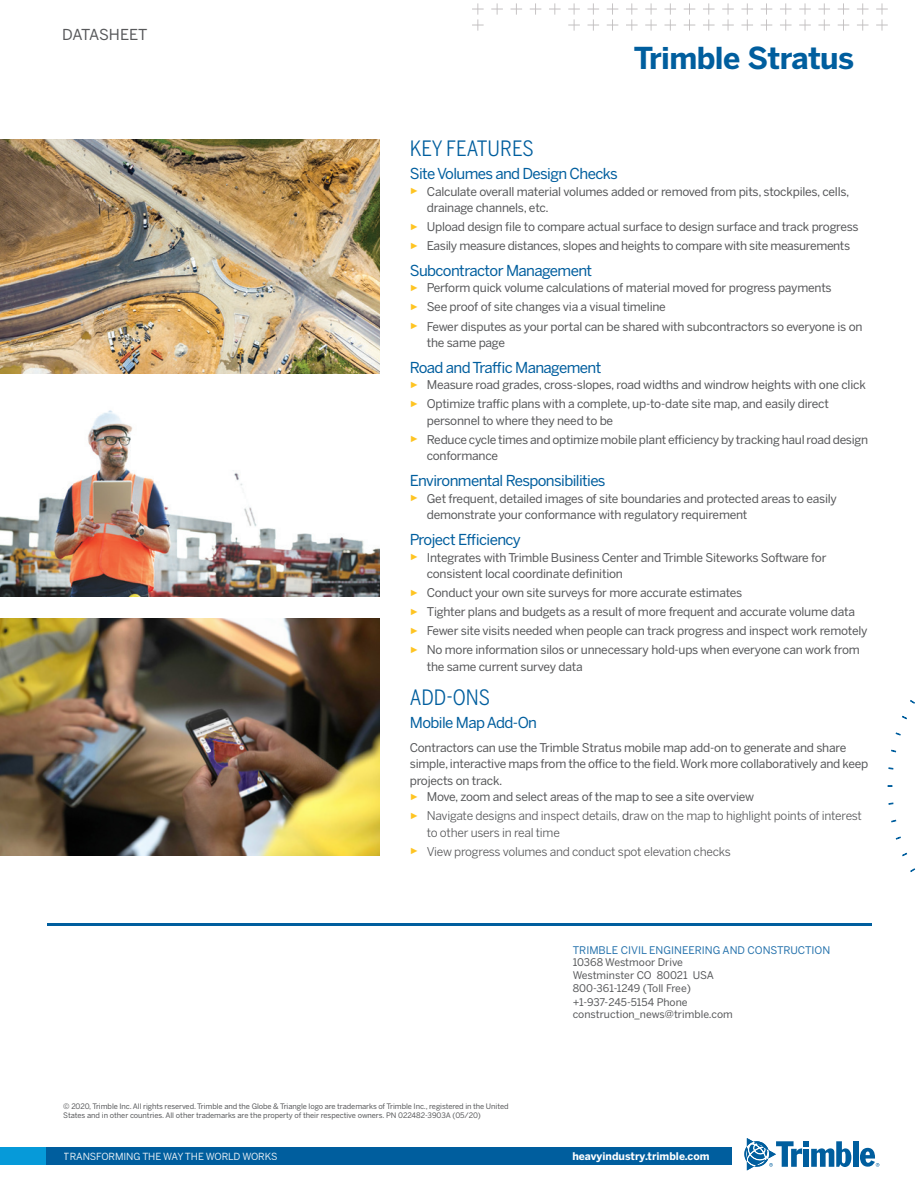
<style>
.page{position:relative;width:918px;height:1188px;background:#fff}
.page>*{position:absolute;margin:0;border:0;box-sizing:border-box;transform-origin:0 0}
.CoverHeadingBack{font:700 30px "Benton Sans";letter-spacing:-.02em;color:#005e9e}
.BodyHeading1_CAPS{font:21px "Benton Sans Condensed";color:#005e9e}
.BodyHeading2{font:15px "Benton Sans";letter-spacing:-.04em;color:#005e9e}
.t1{font:15px "Benton Sans";letter-spacing:-.01em;color:#57585a}
.BodyHeading2-2{font:12px/16.5px "Benton Sans";letter-spacing:-.02em;color:#57585a}
.t2{font:12px/16.5px "Benton Sans";letter-spacing:-.02em;color:#57585a}
.AddressLine{font:10.5px "Benton Sans";color:#57585a}
.AddressHeading{font:10.5px "Benton Sans";color:#2572ac}
.WebaddressInFooterLi{font:700 10.5px "Benton Sans";color:#fff}
.t3{font:9.75px "Benton Sans";letter-spacing:-.01em;color:#fff}
.CopyrightLine{font:7.5px "Benton Sans";letter-spacing:-.01em;color:#57585a}
.s1{font-family:"Arial";font-size:9px;color:#fec422}
.s2{font-style:inherit}
</style>
<div class="page">
<svg style="left:472px;top:3px;width:416px;height:28px"></svg>
<svg style="left:910px;top:868px;width:5px;height:4px"></svg>
<svg style="left:902px;top:853px;width:5px;height:4px"></svg>
<svg style="left:896px;top:836px;width:5px;height:4px"></svg>
<svg style="left:891px;top:820px;width:5px;height:3px"></svg>
<svg style="left:888px;top:802px;width:6px;height:3px"></svg>
<svg style="left:888px;top:767px;width:6px;height:3px"></svg>
<svg style="left:891px;top:749px;width:5px;height:4px"></svg>
<svg style="left:895px;top:732px;width:6px;height:4px"></svg>
<svg style="left:902px;top:716px;width:5px;height:4px"></svg>
<svg style="left:910px;top:700px;width:5px;height:4px"></svg>
<img style="left:0;top:410px;width:380px;height:186px">
<img style="left:0;top:139px;width:380px;height:235px">
<img style="left:0;top:618px;width:380px;height:238px">
<div style="left:853px;top:1141px;width:5px;height:26px;background:#005e9e"></div>
<svg style="left:744px;top:1138px;width:107px;height:32px"></svg>
<svg style="left:860px;top:1148px;width:19px;height:19px"></svg>
<div style="left:0;top:1147px;width:730px;height:18px;background:#069ad9"></div>
<div style="left:47px;top:1147px;width:685px;height:18px;background:#005e9e"></div>
<hr style="left:47px;top:924px;width:825px;height:2px;background:#005e9e">
<p class="t1" style="left:62px;top:25px;width:87px">DATASHEET</p>
<p class="CoverHeadingBack" style="left:634px;top:39px;width:222px">Trimble Stratus</p>
<p class="BodyHeading1_CAPS" style="left:410px;top:136px;width:125px">KEY FEATURES</p>
<p class="BodyHeading2" style="left:410px;top:165px;width:210px">Site Volumes and Design Checks</p>
<p class="BodyHeading2-2" style="left:427px;top:183px;width:424px;text-indent:-17px"><span class="s1">►</span> Calculate overall material volumes added or removed from pits, stockpiles, cells, drainage channels, etc.</p>
<p class="BodyHeading2-2" style="left:410px;top:219px;width:450px"><span class="s1">►</span> Upload design file to compare actual surface to design surface and track progress</p>
<p class="BodyHeading2-2" style="left:410px;top:238px;width:442px"><span class="s1">►</span> Easily measure distances, slopes and heights to compare with site measurements</p>
<p class="BodyHeading2" style="left:410px;top:261px;width:184px">Subcontractor Management</p>
<p class="BodyHeading2-2" style="left:410px;top:280px;width:423px"><span class="s1">►</span> Perform quick volume calculations of material moved for progress payments</p>
<p class="BodyHeading2-2" style="left:410px;top:299px;width:258px"><span class="s1">►</span> See proof of site changes via a visual timeline</p>
<p class="BodyHeading2-2" style="left:427px;top:318px;width:437px;text-indent:-17px"><span class="s1">►</span> Fewer disputes as your portal can be shared with subcontractors so everyone is on the same page</p>
<p class="BodyHeading2" style="left:410px;top:358px;width:193px">Road and Traffic Management</p>
<p class="BodyHeading2-2" style="left:410px;top:377px;width:458px"><span class="s1">►</span> Measure road grades, cross-slopes, road widths and windrow heights with one click</p>
<p class="BodyHeading2-2" style="left:427px;top:396px;width:404px;text-indent:-17px"><span class="s1">►</span> Optimize traffic plans with a complete, up-to-date site map, and easily direct personnel to where they need to be</p>
<p class="BodyHeading2-2" style="left:427px;top:431px;width:443px;text-indent:-17px"><span class="s1">►</span> Reduce cycle times and optimize mobile plant efficiency by tracking haul road design conformance</p>
<p class="BodyHeading2" style="left:410px;top:472px;width:197px">Environmental Responsibilities</p>
<p class="BodyHeading2-2" style="left:427px;top:490px;width:412px;text-indent:-17px"><span class="s1">►</span> Get frequent, detailed images of site boundaries and protected areas to easily demonstrate your conformance with regulatory requirement</p>
<p class="BodyHeading2" style="left:410px;top:531px;width:113px">Project Efficiency</p>
<p class="BodyHeading2-2" style="left:427px;top:549px;width:401px;text-indent:-17px"><span class="s1">►</span> Integrates with Trimble Business Center and Trimble Siteworks Software for consistent local coordinate definition</p>
<p class="BodyHeading2-2" style="left:410px;top:585px;width:334px"><span class="s1">►</span> Conduct your own site surveys for more accurate estimates</p>
<p class="BodyHeading2-2" style="left:410px;top:604px;width:447px"><span class="s1">►</span> Tighter plans and budgets as a result of more frequent and accurate volume data</p>
<p class="BodyHeading2-2" style="left:410px;top:623px;width:459px"><span class="s1">►</span> Fewer site visits needed when people can track progress and inspect work remotely</p>
<p class="BodyHeading2-2" style="left:427px;top:642px;width:434px;text-indent:-17px"><span class="s1">►</span> No more information silos or unnecessary hold-ups when everyone can work from the same current survey data</p>
<p class="BodyHeading1_CAPS" style="left:410px;top:685px;width:82px">ADD-ONS</p>
<p class="BodyHeading2" style="left:410px;top:714px;width:129px">Mobile Map Add-On</p>
<p class="BodyHeading2-2" style="left:410px;top:739px;width:460px">Contractors can use the Trimble Stratus mobile map add-on to generate and share simple, interactive maps from the office to the field. Work more collaboratively and keep projects on track.</p>
<p class="BodyHeading2-2" style="left:410px;top:789px;width:346px"><span class="s1">►</span> Move, zoom and select areas of the map to see a site overview</p>
<p class="t2" style="left:427px;top:808px;width:437px;text-indent:-17px"><span class="s1">►</span> Navigate designs and inspect details, <span class="s2">d</span>raw on the map to highlight points of interest to other users in real time</p>
<p class="t2" style="left:410px;top:843px;width:323px"><span class="s1">►</span> View progress volumes and conduct spot elevation checks</p>
<p class="AddressHeading" style="left:573px;top:943px;width:259px">TRIMBLE CIVIL ENGINEERING AND CONSTRUCTION</p>
<p class="AddressLine" style="left:573px;top:956px;width:112px">10368 Westmoor Drive</p>
<p class="AddressLine" style="left:573px;top:969px;width:143px">Westminster CO 80021 USA</p>
<p class="AddressLine" style="left:573px;top:982px;width:120px">800-361-1249 (Toll Free)</p>
<p class="AddressLine" style="left:573px;top:996px;width:117px">+1-937-245-5154 Phone</p>
<p class="AddressLine" style="left:573px;top:1008px;width:162px">construction_news@trimble.com</p>
<p class="CopyrightLine" style="left:63px;top:1102px;width:447px">© 2020, Trimble Inc. All rights reserved. Trimble and the Globe &amp; Triangle logo are trademarks of Trimble Inc., registered in the United</p>
<p class="CopyrightLine" style="left:63px;top:1111px;width:419px">States and in other countries. All other trademarks are the property of their respective owners. PN 022482-3903A (05/20)</p>
<p class="t3" style="left:64px;top:1150px;width:215px">TRANSFORMING THE WAY THE WORLD WORKS</p>
<p class="WebaddressInFooterLi" style="left:572px;top:1150px;width:139px">heavyindustry.trimble.com</p>
</div>
